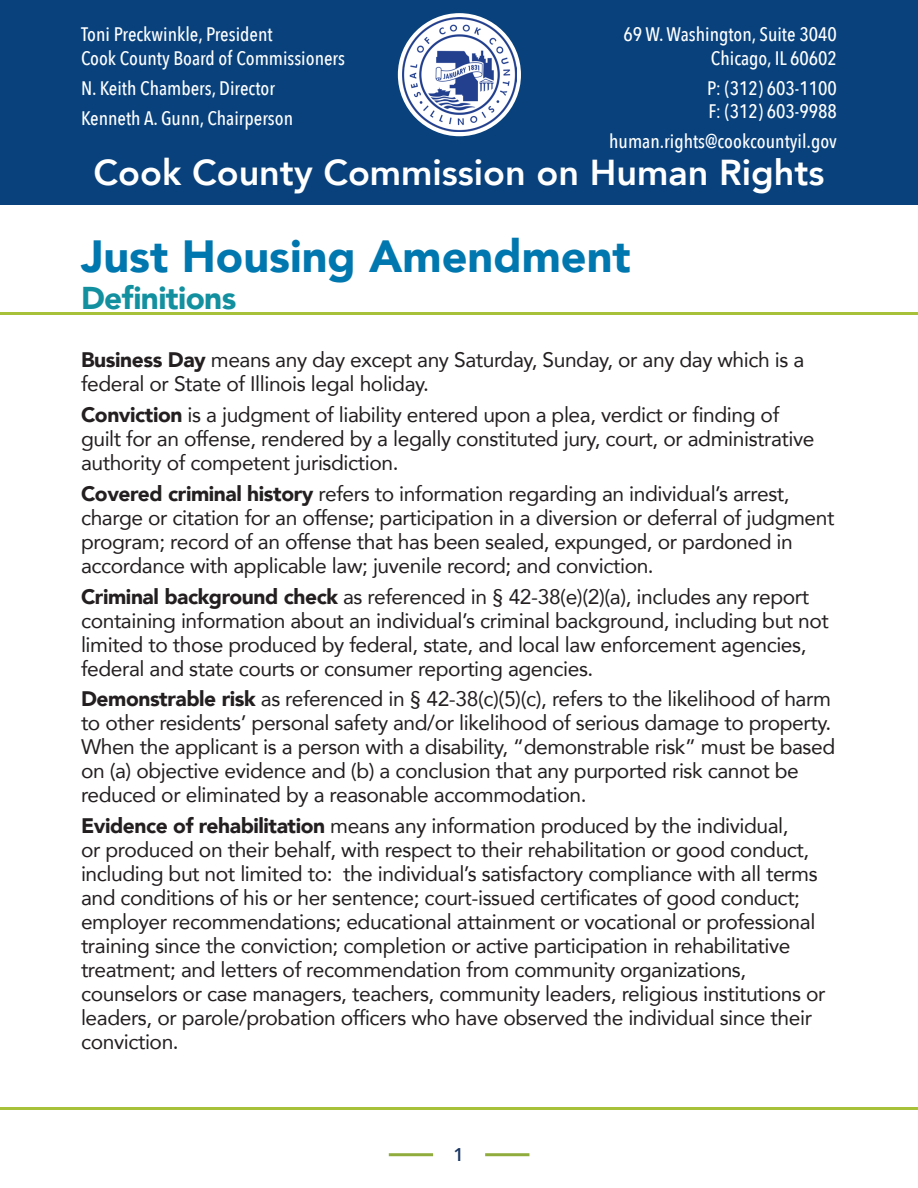
<style>
.page{position:relative;width:918px;height:1188px;background:#fff}
.page>*{position:absolute;margin:0;border:0;box-sizing:border-box;transform-origin:0 0}
.t1{font:900 45px "Avenir";color:#0077ae}
.t2{font:800 36px "Avenir";color:#fff}
.t3{font:900 31.5px "Avenir";letter-spacing:-.02em;color:#1390a0}
.t4{font:21px/24px "Avenir";letter-spacing:-.02em;color:#231f20}
.t5{font:500 19.5px "Avenir Next Condensed";color:#fff}
.t6{font:600 18px "Open Sans";color:#183562}
.s1{font-weight:900}
</style>
<div class="page">
<hr style="left:389px;top:1153px;width:44px;height:3px;background:#90ac3c">
<hr style="left:485px;top:1153px;width:44px;height:3px;background:#90ac3c">
<hr style="left:0;top:312px;width:918px;height:3px;background:#a7c239">
<div style="left:0;top:0;width:918px;height:204px;background:#08417c"></div>
<svg style="left:398px;top:13px;width:123px;height:123px"></svg>
<img style="left:403px;top:18px;width:114px;height:113px">
<hr style="left:0;top:1107px;width:918px;height:3px;background:#a7c239">
<p class="t5" style="left:81px;top:22px;width:193px">Toni Preckwinkle, President</p>
<p class="t5" style="left:81px;top:46px;width:266px">Cook County Board of Commissioners</p>
<p class="t5" style="left:81px;top:76px;width:195px">N. Keith Chambers, Director</p>
<p class="t5" style="left:81px;top:106px;width:214px">Kenneth A. Gunn, Chairperson</p>
<p class="t5" style="left:623px;top:22px;width:215px">69 W. Washington, Suite 3040</p>
<p class="t5" style="left:711px;top:46px;width:128px">Chicago, IL 60602</p>
<p class="t5" style="left:707px;top:76px;width:131px">P: (312) 603-1100</p>
<p class="t5" style="left:708px;top:99px;width:130px">F: (312) 603-9988</p>
<p class="t5" style="left:609px;top:130px;width:229px">human.rights@cookcountyil.gov</p>
<p class="t2" style="left:93px;top:144px;width:733px">Cook County Commission on Human Rights</p>
<p class="t1" style="left:81px;top:217px;width:551px">Just Housing Amendment</p>
<p class="t3" style="left:81px;top:271px;width:157px">Definitions</p>
<p class="t4" style="left:81px;top:347px;width:725px"><span class="s1">Business Day</span> means any day except any Saturday, Sunday, or any day which is a federal or State of Illinois legal holiday.</p>
<p class="t4" style="left:81px;top:402px;width:735px"><span class="s1">Conviction</span> is a judgment of liability entered upon a plea, verdict or finding of guilt for an offense, rendered by a legally constituted jury, court, or administrative authority of competent jurisdiction.</p>
<p class="t4" style="left:81px;top:481px;width:755px"><span class="s1">Covered criminal history</span> refers to information regarding an individual’s arrest, charge or citation for an offense; participation in a diversion or deferral of judgment program; record of an offense that has been sealed, expunged, or pardoned in accordance with applicable law; juvenile record; and conviction.</p>
<p class="t4" style="left:81px;top:584px;width:750px"><span class="s1">Criminal background check</span> as referenced in § 42-38(e)(2)(a), includes any report containing information about an individual’s criminal background, including but not limited to those produced by federal, state, and local law enforcement agencies, federal and state courts or consumer reporting agencies.</p>
<p class="t4" style="left:81px;top:686px;width:756px"><span class="s1">Demonstrable risk</span> as referenced in § 42-38(c)(5)(c), refers to the likelihood of harm to other residents’ personal safety and/or likelihood of serious damage to property.<br>When the applicant is a person with a disability, “demonstrable risk” must be based on (a) objective evidence and (b) a conclusion that any purported risk cannot be reduced or eliminated by a reasonable accommodation.</p>
<p class="t4" style="left:81px;top:813px;width:746px"><span class="s1">Evidence of rehabilitation</span> means any information produced by the individual,<br>or produced on their behalf, with respect to their rehabilitation or good conduct, including but not limited to: the individual’s satisfactory compliance with all terms and conditions of his or her sentence; court-issued certificates of good conduct; employer recommendations; educational attainment or vocational or professional training since the conviction; completion or active participation in rehabilitative treatment; and letters of recommendation from community organizations, counselors or case managers, teachers, community leaders, religious institutions or leaders, or parole/probation officers who have observed the individual since their conviction.</p>
<p class="t6" style="left:453px;top:1142px;width:12px">1</p>
</div>
